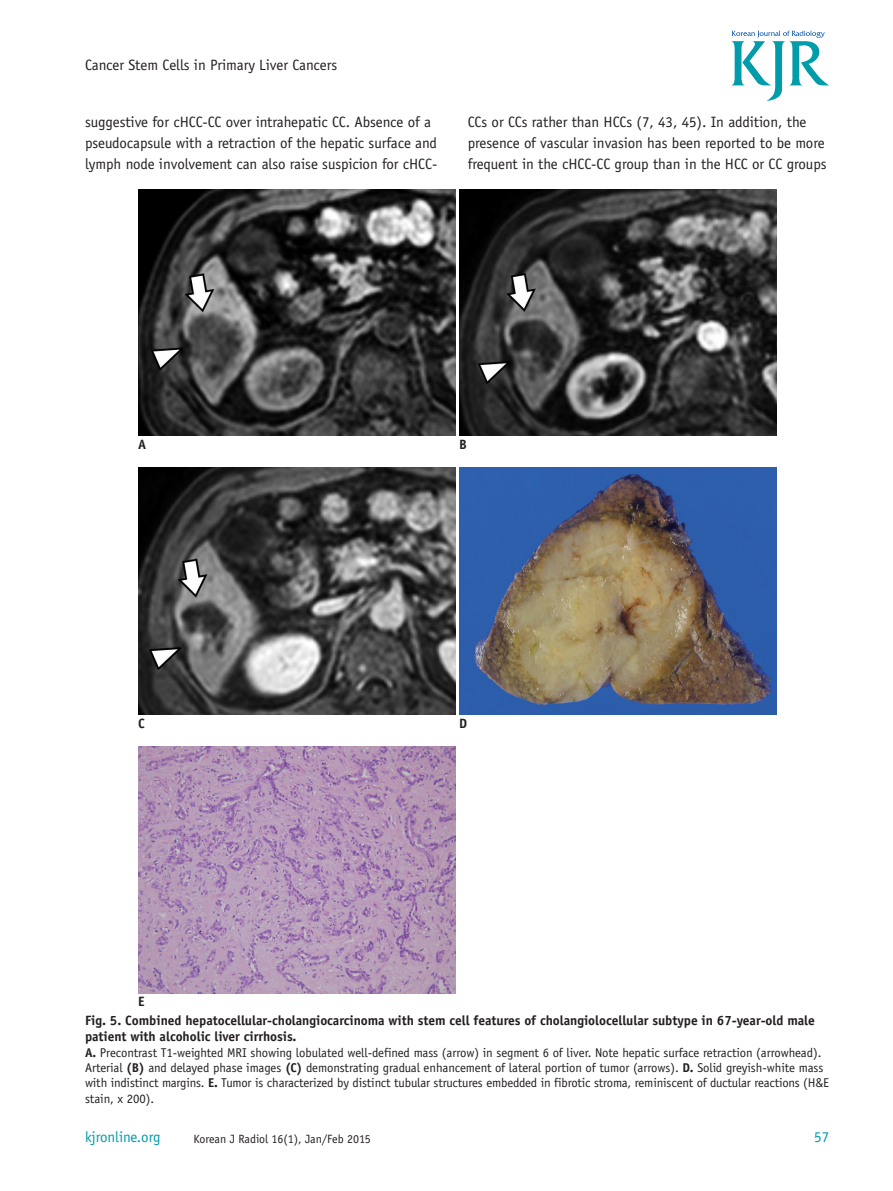
<style>
.page{position:relative;width:893px;height:1191px;background:#fff}
.page>*{position:absolute;margin:0;border:0;box-sizing:border-box;transform-origin:0 0}
.본문{font:15px/21px "Officina Sans Std";letter-spacing:-.005em;color:#231f20}
.t1{font:15px "Officina Sans Std";letter-spacing:-.005em;color:#009caa}
.그림제목{font:700 13.5px/16.2px "Officina Sans Std";letter-spacing:-.005em;color:#231f20}
.그림제목1{font:12.75px/15.3px "Officina Sans Std";letter-spacing:-.01em;color:#231f20}
.t2{font:12px "Officina Sans Std";letter-spacing:-.005em;color:#231f20}
.s1{font-weight:700}
</style>
<div class="page">
<svg style="left:732px;top:31px;width:97px;height:70px"></svg>
<img style="left:138px;top:189px;width:317px;height:247px">
<img style="left:138px;top:468px;width:317px;height:246px">
<img style="left:138px;top:746px;width:317px;height:247px">
<img style="left:459px;top:189px;width:317px;height:247px">
<img style="left:459px;top:468px;width:317px;height:246px">
<p class="본문" style="left:85px;top:54px;width:254px">Cancer Stem Cells in Primary Liver Cancers</p>
<p class="본문" style="left:85px;top:112px;width:354px">suggestive for cHCC-CC over intrahepatic CC. Absence of a pseudocapsule with a retraction of the hepatic surface and lymph node involvement can also raise suspicion for cHCC-</p>
<p class="본문" style="left:468px;top:112px;width:360px">CCs or CCs rather than HCCs (7, 43, 45). In addition, the presence of vascular invasion has been reported to be more frequent in the cHCC-CC group than in the HCC or CC groups</p>
<p class="그림제목" style="left:138px;top:436px;width:10px">A</p>
<p class="그림제목" style="left:138px;top:715px;width:8px">C</p>
<p class="그림제목" style="left:138px;top:993px;width:8px">E</p>
<p class="그림제목" style="left:459px;top:436px;width:9px">B</p>
<p class="그림제목" style="left:459px;top:715px;width:10px">D</p>
<p class="그림제목" style="left:85px;top:1012px;width:731px">Fig. 5. Combined hepatocellular-cholangiocarcinoma with stem cell features of cholangiolocellular subtype in 67-year-old male patient with alcoholic liver cirrhosis.</p>
<p class="그림제목1" style="left:85px;top:1044px;width:745px"><span class="s1">A.</span> Precontrast T1-weighted MRI showing lobulated well-defined mass (arrow) in segment 6 of liver. Note hepatic surface retraction (arrowhead).<br>Arterial <span class="s1">(B)</span> and delayed phase images <span class="s1">(C)</span> demonstrating gradual enhancement of lateral portion of tumor (arrows). <span class="s1">D.</span> Solid greyish-white mass with indistinct margins. <span class="s1">E.</span> Tumor is characterized by distinct tubular structures embedded in fibrotic stroma, reminiscent of ductular reactions (H&amp;E stain, x 200).</p>
<p class="t1" style="left:85px;top:1128px;width:77px">kjronline.org</p>
<p class="t2" style="left:194px;top:1132px;width:179px">Korean J Radiol 16(1), Jan/Feb 2015</p>
<p class="t1" style="left:814px;top:1128px;width:16px">57</p>
</div>
